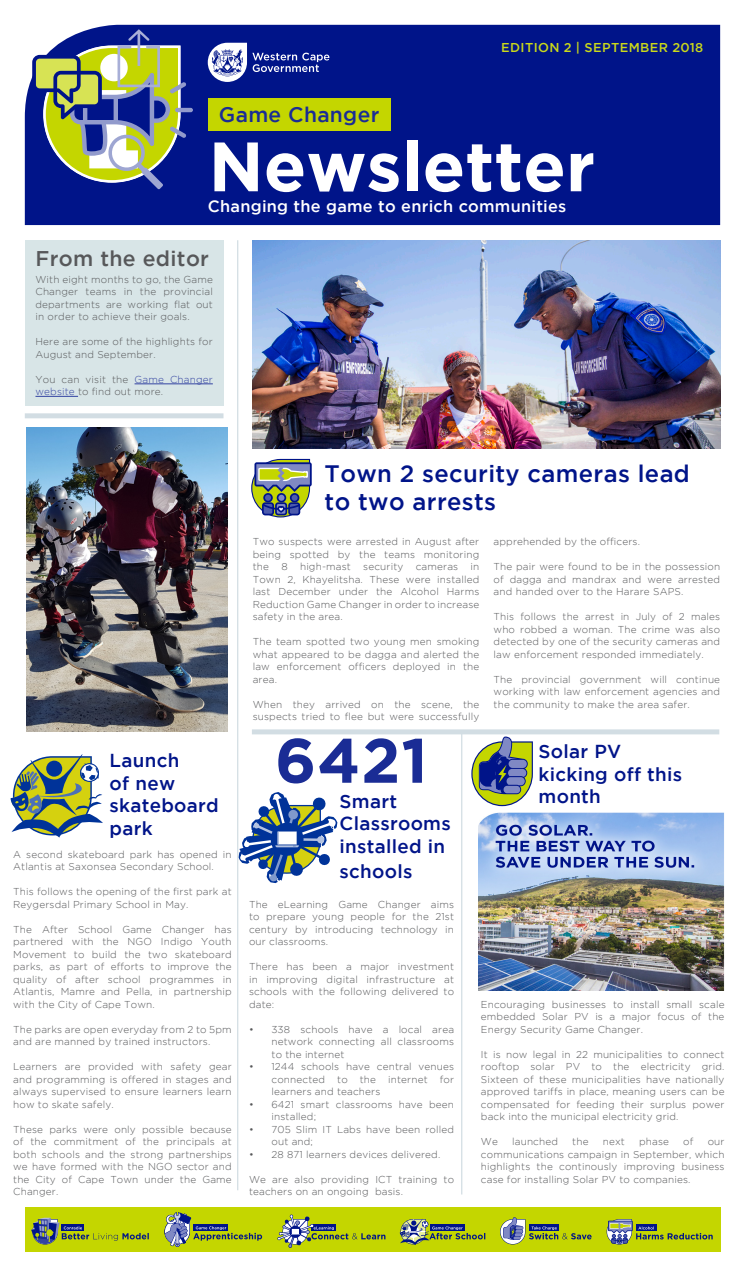
<style>
.page{position:relative;width:745px;height:1276px;background:#fff}
.page>*{position:absolute;margin:0;border:0;box-sizing:border-box;transform-origin:0 0}
.t1{font:700 69.62px "Gotham";color:#fff}
.t2{font:700 62.5px "Gotham";color:#1a2c95}
.Heads{font:500 23.75px/28.5px "Gotham";letter-spacing:.015em;color:#001489}
.t3{font:500 21.25px "Gotham";letter-spacing:.015em;color:#57585a}
.t4{font:500 21px "Gotham";letter-spacing:.015em;color:#1a2c95}
.Heads-2{font:500 18.75px/22.5px "Gotham";letter-spacing:.015em;color:#001489}
.t5{font:500 16.25px "Gotham";letter-spacing:.015em;color:#fff}
.t6{font:500 12.75px "Gotham";letter-spacing:.03em;color:#cada1a}
.Body_Copy{font:300 10px/12.5px "Gotham";letter-spacing:.015em;color:#57585a;text-align:justify}
.s1{color:#3343a1}
</style>
<div class="page">
<div style="left:25px;top:1207px;width:694px;height:44px;background:#c4d600"></div>
<div style="left:25px;top:25px;width:694px;height:200px;background:#001489"></div>
<img style="left:252px;top:240px;width:467px;height:208px">
<img style="left:27px;top:428px;width:200px;height:304px">
<img style="left:478px;top:812px;width:246px;height:178px">
<svg style="left:471px;top:736px;width:61px;height:70px"></svg>
<svg style="left:238px;top:790px;width:100px;height:98px"></svg>
<svg style="left:606px;top:1219px;width:106px;height:25px"></svg>
<svg style="left:399px;top:1219px;width:86px;height:26px"></svg>
<svg style="left:277px;top:1214px;width:108px;height:34px"></svg>
<svg style="left:31px;top:1217px;width:118px;height:27px"></svg>
<svg style="left:164px;top:1212px;width:98px;height:35px"></svg>
<svg style="left:500px;top:1217px;width:91px;height:27px"></svg>
<hr style="left:461px;top:733px;width:1px;height:461px;background:#d2dde3">
<hr style="left:237px;top:240px;width:1px;height:950px;background:#d2dde3">
<div style="left:25px;top:240px;width:198px;height:166px;background:#d8e5e7"></div>
<hr style="left:134px;top:384px;width:79px;height:1px;background:#3343a1">
<hr style="left:35px;top:396px;width:43px;height:1px;background:#3343a1">
<div style="left:252px;top:729px;width:466px;height:5px;background:#d2dde3"></div>
<div style="left:25px;top:413px;width:198px;height:5px;background:#d2dde3"></div>
<div style="left:208px;top:98px;width:182px;height:32px;background:#c4d600"></div>
<hr style="left:175px;top:108px;width:18px;height:4px;background:#919acc;border-radius:2px">
<svg style="left:32px;top:29px;width:154px;height:160px;background:#79887a"></svg>
<svg style="left:207px;top:42px;width:132px;height:41px;background:#404fa6"></svg>
<svg style="left:251px;top:459px;width:60px;height:59px"></svg>
<svg style="left:11px;top:754px;width:92px;height:83px"></svg>
<p class="t4" style="left:219px;top:102px;width:162px">Game Changer</p>
<p class="t6" style="left:501px;top:40px;width:203px">EDITION 2 | SEPTEMBER 2018</p>
<p class="t1" style="left:208px;top:126px;width:388px">Newsletter</p>
<p class="t5" style="left:208px;top:197px;width:360px">Changing the game to enrich communities</p>
<p class="t3" style="left:35px;top:247px;width:175px">From the editor</p>
<p class="Body_Copy" style="left:35px;top:273px;width:179px">With eight months to go, the Game Changer teams in the provincial departments are working flat out in order to achieve their goals.</p>
<p class="Body_Copy" style="left:35px;top:335px;width:179px">Here are some of the highlights for<br>August and September.</p>
<p class="Body_Copy" style="left:35px;top:373px;width:179px">You can visit the <span class="s1">Game Changer website</span> to find out more.</p>
<p class="Heads-2" style="left:109px;top:749px;width:111px">Launch<br>of new skateboard park</p>
<p class="Body_Copy" style="left:13px;top:848px;width:220px">A second skateboard park has opened in<br>Atlantis at Saxonsea Secondary School.</p>
<p class="Body_Copy" style="left:13px;top:885px;width:220px">This follows the opening of the first park at<br>Reygersdal Primary School in May.</p>
<p class="Body_Copy" style="left:13px;top:923px;width:220px">The After School Game Changer has partnered with the NGO Indigo Youth Movement to build the two skateboard parks, as part of efforts to improve the quality of after school programmes in Atlantis, Mamre and Pella, in partnership with the City of Cape Town.</p>
<p class="Body_Copy" style="left:13px;top:1023px;width:220px">The parks are open everyday from 2 to 5pm and are manned by trained instructors.</p>
<p class="Body_Copy" style="left:13px;top:1060px;width:220px">Learners are provided with safety gear and programming is offered in stages and always supervised to ensure learners learn how to skate safely.</p>
<p class="Body_Copy" style="left:13px;top:1123px;width:220px">These parks were only possible because of the commitment of the principals at both schools and the strong partnerships we have formed with the NGO sector and the City of Cape Town under the Game Changer.</p>
<p class="Heads" style="left:324px;top:459px;width:366px">Town 2 security cameras lead to two arrests</p>
<p class="Body_Copy" style="left:252px;top:535px;width:228px">Two suspects were arrested in August after being spotted by the teams monitoring the 8 high-mast security cameras in Town 2, Khayelitsha. These were installed last December under the Alcohol Harms Reduction Game Changer in order to increase safety in the area.</p>
<p class="Body_Copy" style="left:252px;top:635px;width:228px">The team spotted two young men smoking what appeared to be dagga and alerted the law enforcement officers deployed in the area.</p>
<p class="Body_Copy" style="left:252px;top:698px;width:228px">When they arrived on the scene, the suspects tried to flee but were successfully</p>
<p class="Body_Copy" style="left:493px;top:535px;width:148px">apprehended by the officers.</p>
<p class="Body_Copy" style="left:493px;top:560px;width:228px">The pair were found to be in the possession of dagga and mandrax and were arrested and handed over to the Harare SAPS.</p>
<p class="Body_Copy" style="left:493px;top:610px;width:228px">This follows the arrest in July of 2 males who robbed a woman. The crime was also detected by one of the security cameras and law enforcement responded immediately.</p>
<p class="Body_Copy" style="left:493px;top:673px;width:228px">The provincial government will continue working with law enforcement agencies and the community to make the area safer.</p>
<p class="t2" style="left:275px;top:724px;width:154px">6421</p>
<p class="Heads-2" style="left:339px;top:789px;width:113px">Smart<br>Classrooms installed in</p>
<p class="Heads-2" style="left:339px;top:860px;width:74px">schools</p>
<p class="Body_Copy" style="left:249px;top:898px;width:206px">The eLearning Game Changer aims to prepare young people for the 21st century by introducing technology in our classrooms.</p>
<p class="Body_Copy" style="left:249px;top:960px;width:206px">There has been a major investment in improving digital infrastructure at schools with the following delivered to date:</p>
<p class="Body_Copy" style="left:271px;top:1023px;width:184px;text-indent:-22px">• 338 schools have a local area network connecting all classrooms to the internet</p>
<p class="Body_Copy" style="left:271px;top:1060px;width:184px;text-indent:-22px">• 1244 schools have central venues connected to the internet for learners and teachers</p>
<p class="Body_Copy" style="left:271px;top:1098px;width:184px;text-indent:-22px">• 6421 smart classrooms have been installed;</p>
<p class="Body_Copy" style="left:271px;top:1123px;width:184px;text-indent:-22px">• 705 Slim IT Labs have been rolled out and;</p>
<p class="Body_Copy" style="left:249px;top:1148px;width:193px">• 28 871 learners devices delivered.</p>
<p class="Body_Copy" style="left:249px;top:1173px;width:206px">We are also providing ICT training to teachers on an ongoing basis.</p>
<p class="Heads-2" style="left:538px;top:740px;width:84px">Solar PV</p>
<p class="Heads-2" style="left:538px;top:762px;width:145px">kicking off this month</p>
<p class="Body_Copy" style="left:480px;top:998px;width:245px">Encouraging businesses to install small scale embedded Solar PV is a major focus of the Energy Security Game Changer.</p>
<p class="Body_Copy" style="left:480px;top:1048px;width:245px">It is now legal in 22 municipalities to connect rooftop solar PV to the electricity grid.<br>Sixteen of these municipalities have nationally approved tariffs in place, meaning users can be compensated for feeding their surplus power back into the municipal electricity grid.</p>
<p class="Body_Copy" style="left:480px;top:1135px;width:19px">We</p>
<p class="Body_Copy" style="left:512px;top:1135px;width:47px">launched</p>
<p class="Body_Copy" style="left:572px;top:1135px;width:18px">the</p>
<p class="Body_Copy" style="left:602px;top:1135px;width:24px">next</p>
<p class="Body_Copy" style="left:638px;top:1135px;width:31px">phase</p>
<p class="Body_Copy" style="left:682px;top:1135px;width:12px">of</p>
<p class="Body_Copy" style="left:480px;top:1135px;width:245px;text-indent:226px">our communications campaign in September, which highlights the continously improving business case for installing Solar PV to companies.</p>
</div>
